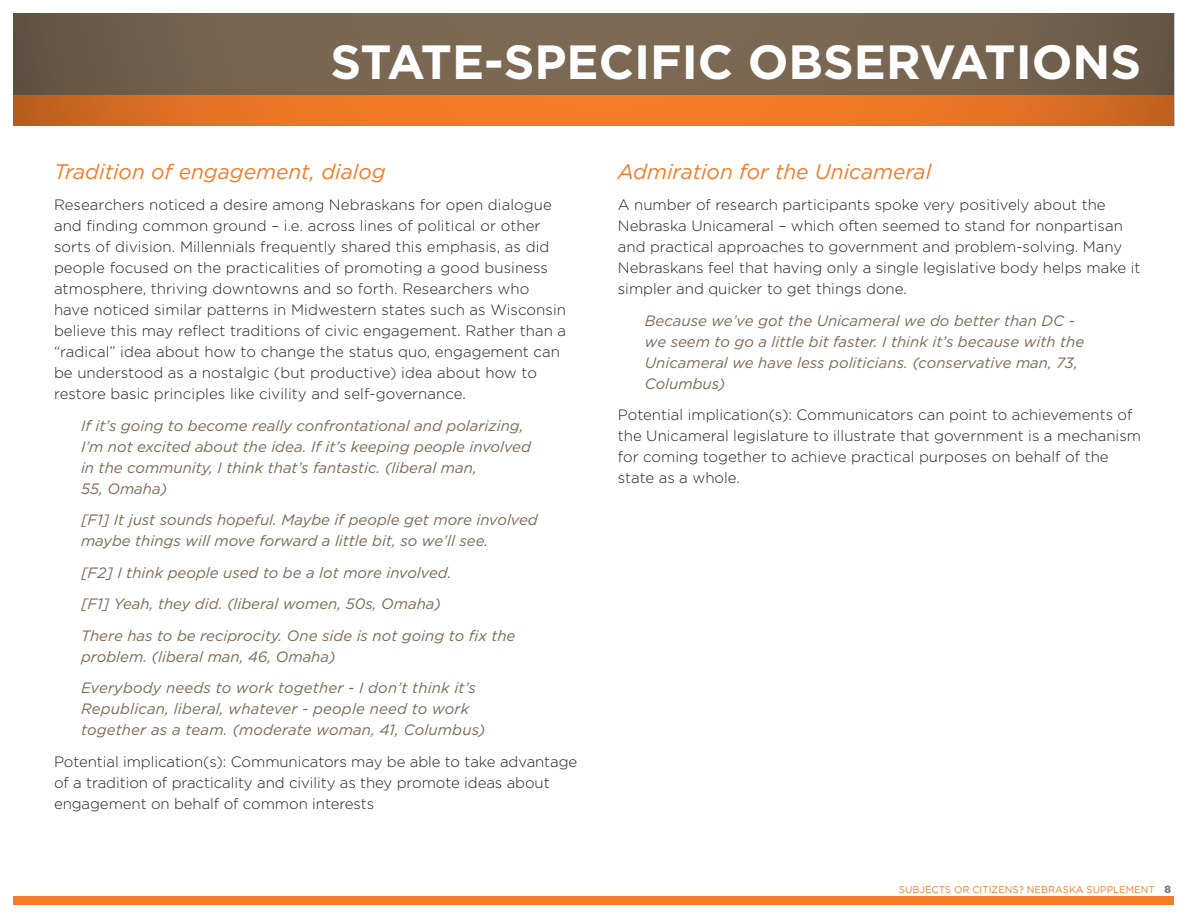
<style>
.page{position:relative;width:1188px;height:918px;background:#fff}
.page>*{position:absolute;margin:0;border:0;box-sizing:border-box;transform-origin:0 0}
.t1{font:700 48px "Gotham";color:#fff}
.SUB_SUPPLEMENT{font:italic 21px "Gotham";color:#f47b28}
.Copy{font:300 15px/21px "Gotham";color:#231f20}
.Quote_1_2{font:italic 15px/21px "Gotham";color:#7c6954}
.t2{font:9.75px "Gotham";color:#f47b28}
.s1{font-weight:900;font-size:10.5px;color:#7c7c71}
</style>
<div class="page">
<div style="left:14px;top:896px;width:1160px;height:8px;background:#f47b28"></div>
<svg style="left:14px;top:14px;width:1160px;height:111px;background:#936744"></svg>
<p class="t1" style="left:331px;top:34px;width:812px">STATE-SPECIFIC OBSERVATIONS</p>
<p class="SUB_SUPPLEMENT" style="left:54px;top:160px;width:333px">Tradition of engagement, dialog</p>
<p class="Copy" style="left:54px;top:194px;width:514px">Researchers noticed a desire among Nebraskans for open dialogue and finding common ground – i.e. across lines of political or other sorts of division. Millennials frequently shared this emphasis, as did people focused on the practicalities of promoting a good business atmosphere, thriving downtowns and so forth. Researchers who have noticed similar patterns in Midwestern states such as Wisconsin believe this may reflect traditions of civic engagement. Rather than a “radical” idea about how to change the status quo, engagement can be understood as a nostalgic (but productive) idea about how to restore basic principles like civility and self-governance.</p>
<p class="Quote_1_2" style="left:81px;top:415px;width:451px">If it’s going to become really confrontational and polarizing, I’m not excited about the idea. If it’s keeping people involved in the community, I think that’s fantastic. (liberal man,<br>55, Omaha)</p>
<p class="Quote_1_2" style="left:81px;top:509px;width:458px">[F1] It just sounds hopeful. Maybe if people get more involved maybe things will move forward a little bit, so we’ll see.</p>
<p class="Quote_1_2" style="left:81px;top:562px;width:372px">[F2] I think people used to be a lot more involved.</p>
<p class="Quote_1_2" style="left:81px;top:593px;width:362px">[F1] Yeah, they did. (liberal women, 50s, Omaha)</p>
<p class="Quote_1_2" style="left:81px;top:625px;width:436px">There has to be reciprocity. One side is not going to fix the problem. (liberal man, 46, Omaha)</p>
<p class="Quote_1_2" style="left:81px;top:677px;width:406px">Everybody needs to work together - I don’t think it’s<br>Republican, liberal, whatever - people need to work together as a team. (moderate woman, 41, Columbus)</p>
<p class="Copy" style="left:54px;top:751px;width:525px">Potential implication(s): Communicators may be able to take advantage of a tradition of practicality and civility as they promote ideas about engagement on behalf of common interests</p>
<p class="SUB_SUPPLEMENT" style="left:618px;top:160px;width:315px">Admiration for the Unicameral</p>
<p class="Copy" style="left:618px;top:194px;width:524px">A number of research participants spoke very positively about the Nebraska Unicameral – which often seemed to stand for nonpartisan and practical approaches to government and problem-solving. Many Nebraskans feel that having only a single legislative body helps make it simpler and quicker to get things done.</p>
<p class="Quote_1_2" style="left:645px;top:310px;width:441px">Because we’ve got the Unicameral we do better than DC - we seem to go a little bit faster. I think it’s because with the Unicameral we have less politicians. (conservative man, 73, Columbus)</p>
<p class="Copy" style="left:618px;top:404px;width:525px">Potential implication(s): Communicators can point to achievements of the Unicameral legislature to illustrate that government is a mechanism for coming together to achieve practical purposes on behalf of the state as a whole.</p>
<p class="t2" style="left:899px;top:884px;width:274px">SUBJECTS OR CITIZENS? NEBRASKA SUPPLEMENT <span class="s1">8</span></p>
</div>
